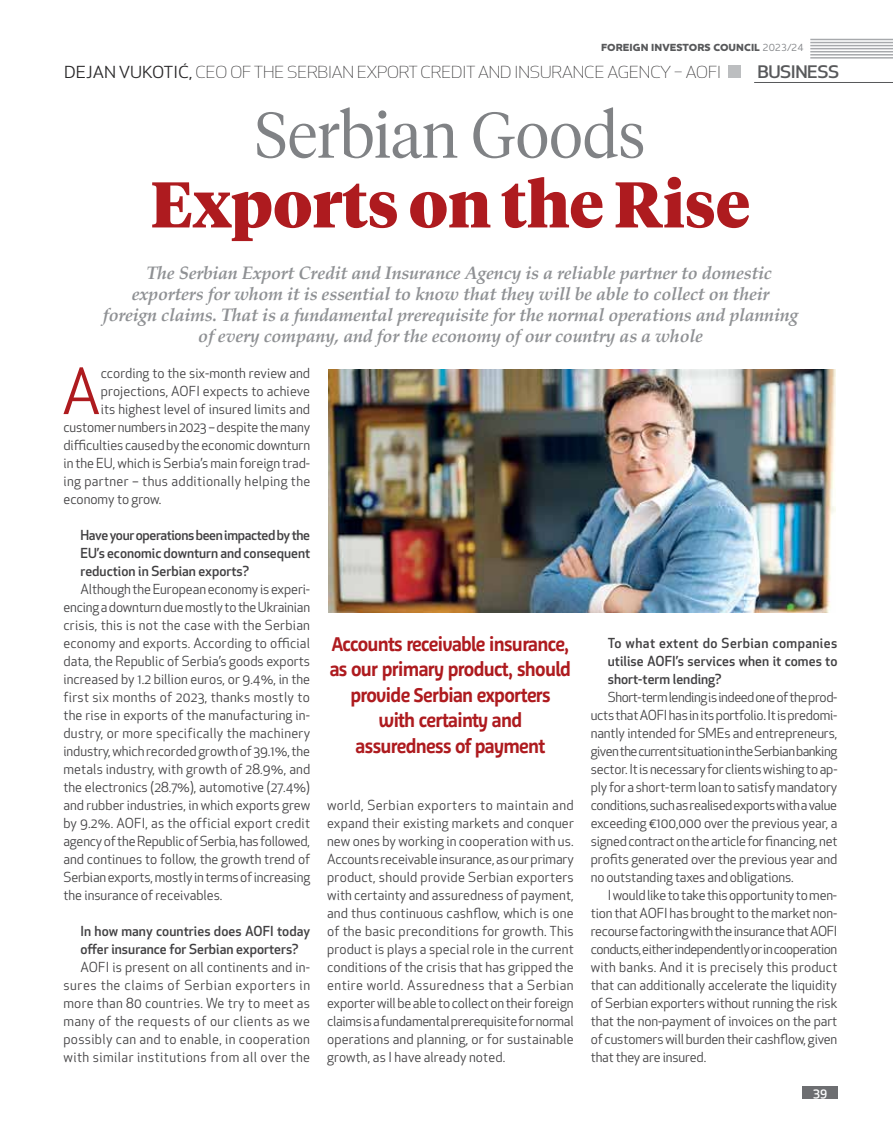
<style>
.page{position:relative;width:893px;height:1127px;background:#fff}
.page>*{position:absolute;margin:0;border:0;box-sizing:border-box;transform-origin:0 0}
.t1{font:900 64.2px "Tiempos Headline";color:#ae1b1f}
.t2{font:300 64.2px "Tiempos Headline";color:#808285}
.t3{font:61.5px "Apex New";color:#ae1b1f}
.t4{font:700 20.25px/25.5px "Agile";letter-spacing:-.035em;color:#ae1b1f;text-align:center;scale:.89 1}
.t5{font:italic 700 18px "Palatino Linotype";letter-spacing:-.015em;color:#8f9194}
.t6{font:500 16.8px "Apex New";letter-spacing:-.025em;color:#58595b;scale:1.11 1}
.t7{font:300 16.2px "Apex New";letter-spacing:-.005em;color:#292829;scale:1.11 1}
.t8{font:13.5px/18px "Apex New";color:#414042;text-align:justify}
.t9{font:500 13.5px/18px "Apex New";color:#414042;text-align:justify}
.t10{font:13.5px "Apex New";letter-spacing:.025em;color:#414042}
.t11{font:500 12px "Apex New";color:#fff}
.t12{font:800 10.5px "Houschka Pro";letter-spacing:.005em;color:#58595b}
.s1{font-weight:500;color:#888a8d}
.s2{font-weight:400}
</style>
<div class="page">
<div style="left:803px;top:1086px;width:35px;height:12px;background:#6d6e71"></div>
<hr style="left:810px;top:39px;width:83px;height:1px;background:#a7a9ac">
<hr style="left:810px;top:42px;width:83px;height:1px;background:#a7a9ac">
<hr style="left:810px;top:45px;width:83px;height:1px;background:#a7a9ac">
<hr style="left:810px;top:48px;width:83px;height:1px;background:#a7a9ac">
<hr style="left:810px;top:54px;width:83px;height:2px;background:#a7a9ac">
<hr style="left:810px;top:51px;width:83px;height:1px;background:#a7a9ac">
<hr style="left:810px;top:57px;width:83px;height:2px;background:#a7a9ac">
<div style="left:728px;top:65px;width:13px;height:13px;background:#bcbec0"></div>
<hr style="left:754px;top:82px;width:139px;height:1px;background:#58595b">
<img style="left:329px;top:370px;width:506px;height:242px">
<p class="t12" style="left:601px;top:41px;width:204px">FOREIGN INVESTORS COUNCIL <span class="s1">2023/24</span></p>
<p class="t7" style="left:64px;top:62px;width:593px"><span class="s2">DEJAN VUKOTIĆ,</span> CEO OF THE SERBIAN EXPORT CREDIT AND INSURANCE AGENCY – AOFI</p>
<p class="t6" style="left:757px;top:60px;width:75px">BUSINESS</p>
<h1 class="t2" style="left:255px;top:91px;width:392px">Serbian Goods</h1>
<h1 class="t1" style="left:151px;top:160px;width:601px">Exports on the Rise</h1>
<h3 class="t5" style="left:146px;top:260px;width:627px">The Serbian Export Credit and Insurance Agency is a reliable partner to domestic</h3>
<h3 class="t5" style="left:132px;top:281px;width:639px">exporters for whom it is essential to know that they will be able to collect on their</h3>
<h3 class="t5" style="left:103px;top:302px;width:697px">foreign claims. That is a fundamental prerequisite for the normal operations and planning</h3>
<h3 class="t5" style="left:198px;top:323px;width:506px">of every company, and for the economy of our country as a whole</h3>
<h2 class="t3" style="left:62px;top:353px;width:40px">A</h2>
<p class="t8" style="left:101px;top:364px;width:211px">ccording to the six-month review and</p>
<p class="t8" style="left:101px;top:382px;width:211px">projections, AOFI expects to achieve</p>
<p class="t8" style="left:101px;top:400px;width:211px">its highest level of insured limits and</p>
<p class="t8" style="left:63px;top:418px;width:248px">customer numbers in 2023 – despite the many</p>
<p class="t8" style="left:63px;top:436px;width:248px">difficulties caused by the economic downturn</p>
<p class="t8" style="left:63px;top:454px;width:248px">in the EU, which is Serbia’s main foreign trad-</p>
<p class="t10" style="left:63px;top:473px;width:248px">ing partner – thus additionally helping the</p>
<p class="t8" style="left:63px;top:490px;width:100px">economy to grow.</p>
<p class="t9" style="left:80px;top:526px;width:231px">Have your operations been impacted by the EU’s economic downturn and consequent reduction in Serbian exports?</p>
<p class="t8" style="left:63px;top:580px;width:248px;text-indent:17px">Although the European economy is experi&shy;encing a downturn due mostly to the Ukrainian crisis, this is not the case with the Serbian economy and exports. According to official data, the Republic of Serbia’s goods exports increased by 1.2 billion euros, or 9.4%, in the first six months of 2023, thanks mostly to the rise in exports of the manufacturing in&shy;dustry, or more specifically the machinery industry, which recorded growth of 39.1%, the metals industry, with growth of 28.9%, and the electronics (28.7%), automotive (27.4%) and rubber industries, in which exports grew by 9.2%. AOFI, as the official export credit agency of the Republic of Serbia, has followed, and continues to follow, the growth trend of Serbian exports, mostly in terms of increasing the insurance of receivables.</p>
<p class="t9" style="left:80px;top:922px;width:231px">In how many countries does AOFI today offer insurance for Serbian exporters?</p>
<p class="t8" style="left:63px;top:958px;width:248px;text-indent:17px">AOFI is present on all continents and in&shy;sures the claims of Serbian exporters in more than 80 countries. We try to meet as many of the requests of our clients as we possibly can and to enable, in cooperation with similar institutions from all over the</p>
<h3 class="t4" style="left:330px;top:631px;width:273px">Accounts receivable insurance, as our primary product, should provide Serbian exporters with certainty and assuredness of payment</h3>
<p class="t8" style="left:327px;top:796px;width:248px">world, Serbian exporters to maintain and expand their existing markets and conquer new ones by working in cooperation with us.<br>Accounts receivable insurance, as our primary product, should provide Serbian exporters with certainty and assuredness of payment, and thus continuous cashflow, which is one of the basic preconditions for growth. This product is plays a special role in the current conditions of the crisis that has gripped the entire world. Assuredness that a Serbian exporter will be able to collect on their foreign claims is a fundamental prerequisite for normal operations and planning, or for sustainable growth, as I have already noted.</p>
<p class="t9" style="left:608px;top:634px;width:231px">To what extent do Serbian companies utilise AOFI’s services when it comes to short-term lending?</p>
<p class="t8" style="left:591px;top:688px;width:248px;text-indent:17px">Short-term lending is indeed one of the prod&shy;ucts that AOFI has in its portfolio. It is predomi&shy;nantly intended for SMEs and entrepreneurs, given the current situation in the Serbian banking sector. It is necessary for clients wishing to ap&shy;ply for a short-term loan to satisfy mandatory conditions, such as realised exports with a value exceeding €100,000 over the previous year, a signed contract on the article for financing, net profits generated over the previous year and no outstanding taxes and obligations.</p>
<p class="t8" style="left:591px;top:886px;width:248px;text-indent:17px">I would like to take this opportunity to men&shy;tion that AOFI has brought to the market non&shy;recourse factoring with the insurance that AOFI conducts, either independently or in cooperation with banks. And it is precisely this product that can additionally accelerate the liquidity of Serbian exporters without running the risk that the non-payment of invoices on the part of customers will burden their cashflow, given that they are insured.</p>
<p class="t11" style="left:813px;top:1084px;width:16px">39</p>
</div>
